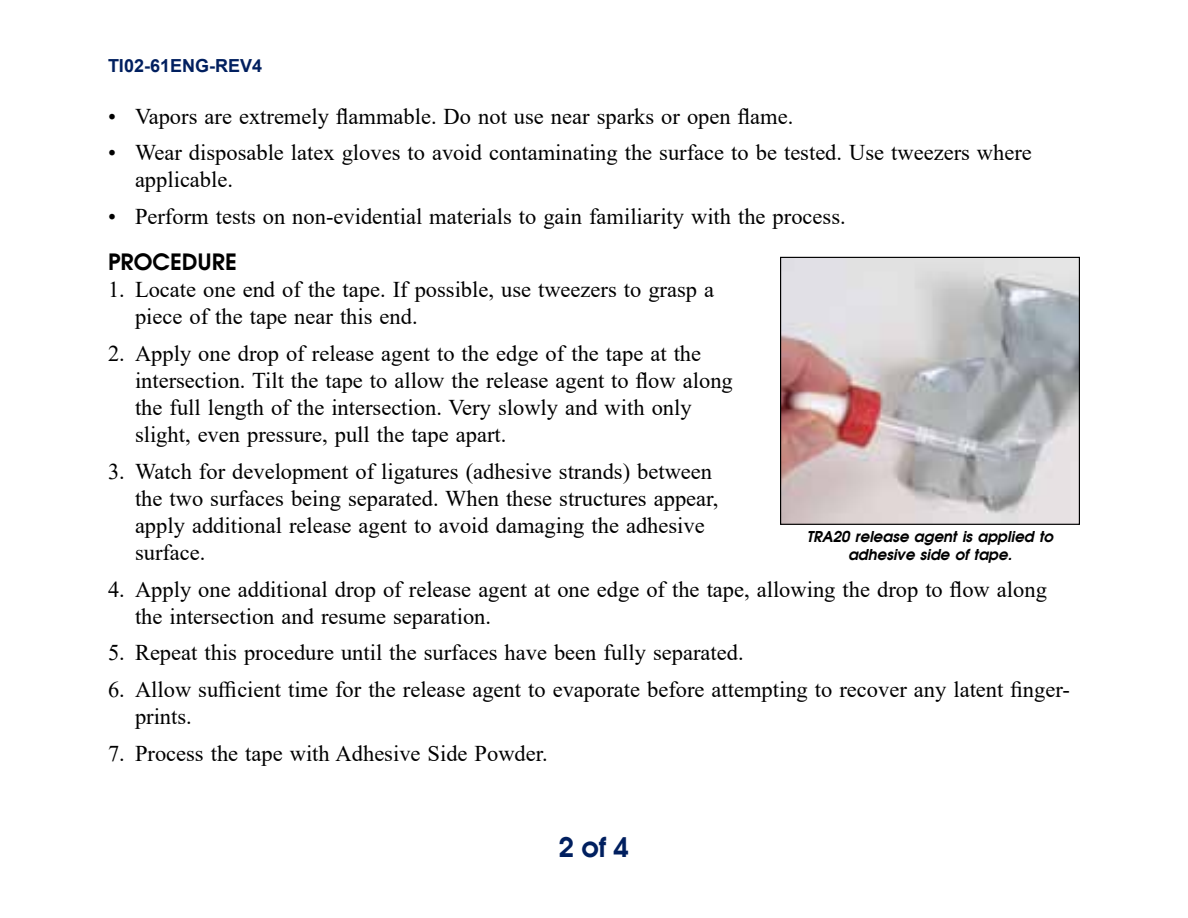
<style>
.page{position:relative;width:1188px;height:918px;background:#fff}
.page>*{position:absolute;margin:0;border:0;box-sizing:border-box;transform-origin:0 0}
.t1{font:700 27px "Avalon";color:#001f5f}
.t2{font:22.5px/27px "Times New Roman";color:#000}
.t3{font:700 22.5px "Avalon";color:#000}
.t4{font:700 18px "Arial";color:#001f5f}
.t5{font:italic 700 15px/18px "Avalon";color:#000;text-align:center}
</style>
<div class="page">
<img style="left:782px;top:259px;width:296px;height:264px">
<div style="left:780px;top:257px;width:300px;height:268px;border:1px solid #000"></div>
<p class="t4" style="left:108px;top:53px;width:156px">TI02-61ENG-REV4</p>
<p class="t2" style="left:108px;top:102px;width:687px">• Vapors are extremely flammable. Do not use near sparks or open flame.</p>
<p class="t2" style="left:135px;top:139px;width:898px;text-indent:-27px">• Wear disposable latex gloves to avoid contaminating the surface to be tested. Use tweezers where applicable.</p>
<p class="t2" style="left:108px;top:202px;width:739px">• Perform tests on non-evidential materials to gain familiarity with the process.</p>
<p class="t3" style="left:108px;top:247px;width:130px">PROCEDURE</p>
<p class="t2" style="left:135px;top:276px;width:581px;text-indent:-27px">1. Locate one end of the tape. If possible, use tweezers to grasp a piece of the tape near this end.</p>
<p class="t2" style="left:135px;top:339px;width:599px;text-indent:-27px">2. Apply one drop of release agent to the edge of the tape at the intersection. Tilt the tape to allow the release agent to flow along the full length of the intersection. Very slowly and with only slight, even pressure, pull the tape apart.</p>
<p class="t2" style="left:135px;top:457px;width:585px;text-indent:-27px">3. Watch for development of ligatures (adhesive strands) between the two surfaces being separated. When these structures appear, apply additional release agent to avoid damaging the adhesive surface.</p>
<p class="t2" style="left:135px;top:575px;width:913px;text-indent:-27px">4. Apply one additional drop of release agent at one edge of the tape, allowing the drop to flow along the intersection and resume separation.</p>
<p class="t2" style="left:108px;top:639px;width:637px">5. Repeat this procedure until the surfaces have been fully separated.</p>
<p class="t2" style="left:135px;top:675px;width:936px;text-indent:-27px">6. Allow sufficient time for the release agent to evaporate before attempting to recover any latent finger&shy;prints.</p>
<p class="t2" style="left:108px;top:739px;width:441px">7. Process the tape with Adhesive Side Powder.</p>
<p class="t5" style="left:807px;top:527px;width:248px">TRA20 release agent is applied to adhesive side of tape.</p>
<p class="t1" style="left:559px;top:829px;width:72px">2 of 4</p>
</div>
